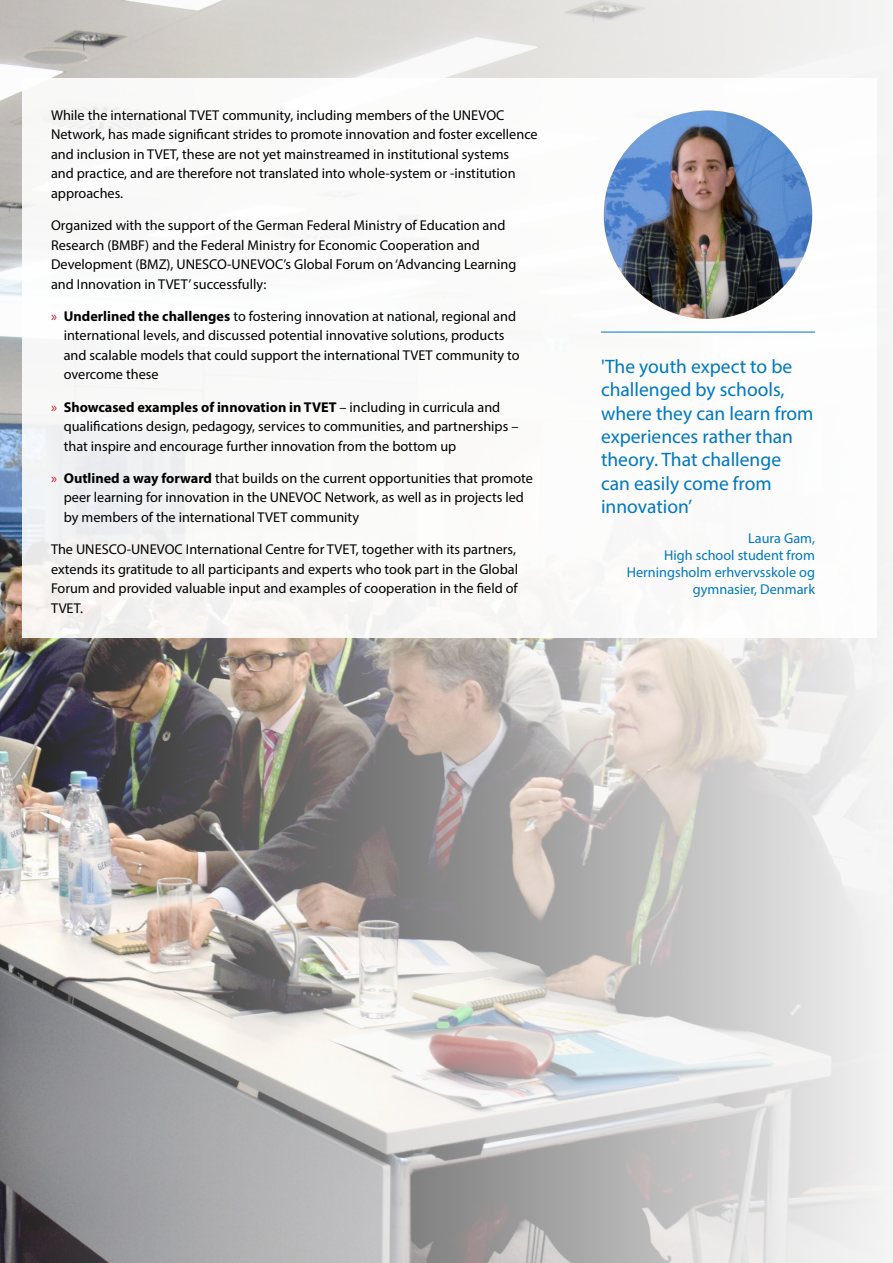
<style>
.page{position:relative;width:893px;height:1263px;background:#fff}
.page>*{position:absolute;margin:0;border:0;box-sizing:border-box;transform-origin:0 0}
.t1{font:19.5px/23.4px "Myriad Pro";color:#0078bf}
.t2{font:14.25px/19.5px "Myriad Pro";color:#000}
.t3{font:14.25px/17.1px "Myriad Pro";color:#0078bf;text-align:right}
.s1{color:#c11628}
.s2{font-weight:700}
</style>
<div class="page">
<img style="left:0;top:0;width:893px;height:1263px">
<div style="left:22px;top:79px;width:855px;height:559px;background:#fff"></div>
<img style="left:604px;top:111px;width:208px;height:208px;border-radius:104px">
<hr style="left:601px;top:332px;width:214px;height:1px;background:#0078bf">
<p class="t2" style="left:51px;top:105px;width:488px">While the international TVET community, including members of the UNEVOC Network, has made significant strides to promote innovation and foster excellence and inclusion in TVET, these are not yet mainstreamed in institutional systems<br>and practice, and are therefore not translated into whole-system or -institution approaches.</p>
<p class="t2" style="left:51px;top:215px;width:467px">Organized with the support of the German Federal Ministry of Education and Research (BMBF) and the Federal Ministry for Economic Cooperation and Development (BMZ), UNESCO-UNEVOC’s Global Forum on ‘Advancing Learning and Innovation in TVET’ successfully:</p>
<p class="t2" style="left:64px;top:306px;width:457px;text-indent:-13px"><span class="s1">»</span> <span class="s2">Underlined the challenges</span> to fostering innovation at national, regional and international levels, and discussed potential innovative solutions, products and scalable models that could support the international TVET community to overcome these</p>
<p class="t2" style="left:64px;top:397px;width:456px;text-indent:-13px"><span class="s1">»</span> <span class="s2">Showcased examples of innovation in TVET</span> – including in curricula and qualifications design, pedagogy, services to communities, and partnerships – that inspire and encourage further innovation from the bottom up</p>
<p class="t2" style="left:64px;top:468px;width:471px;text-indent:-13px"><span class="s1">»</span> <span class="s2">Outlined a way forward</span> that builds on the current opportunities that promote peer learning for innovation in the UNEVOC Network, as well as in projects led by members of the international TVET community</p>
<p class="t2" style="left:51px;top:539px;width:468px">The UNESCO-UNEVOC International Centre for TVET, together with its partners, extends its gratitude to all participants and experts who took part in the Global Forum and provided valuable input and examples of cooperation in the field of TVET.</p>
<h1 class="t1" style="left:601px;top:354px;width:214px">'The youth expect to be challenged by schools, where they can learn from experiences rather than theory. That challenge can easily come from innovation’</h1>
<p class="t3" style="left:627px;top:530px;width:190px">Laura Gam,<br>High school student from<br>Herningsholm erhvervsskole og gymnasier, Denmark</p>
</div>
